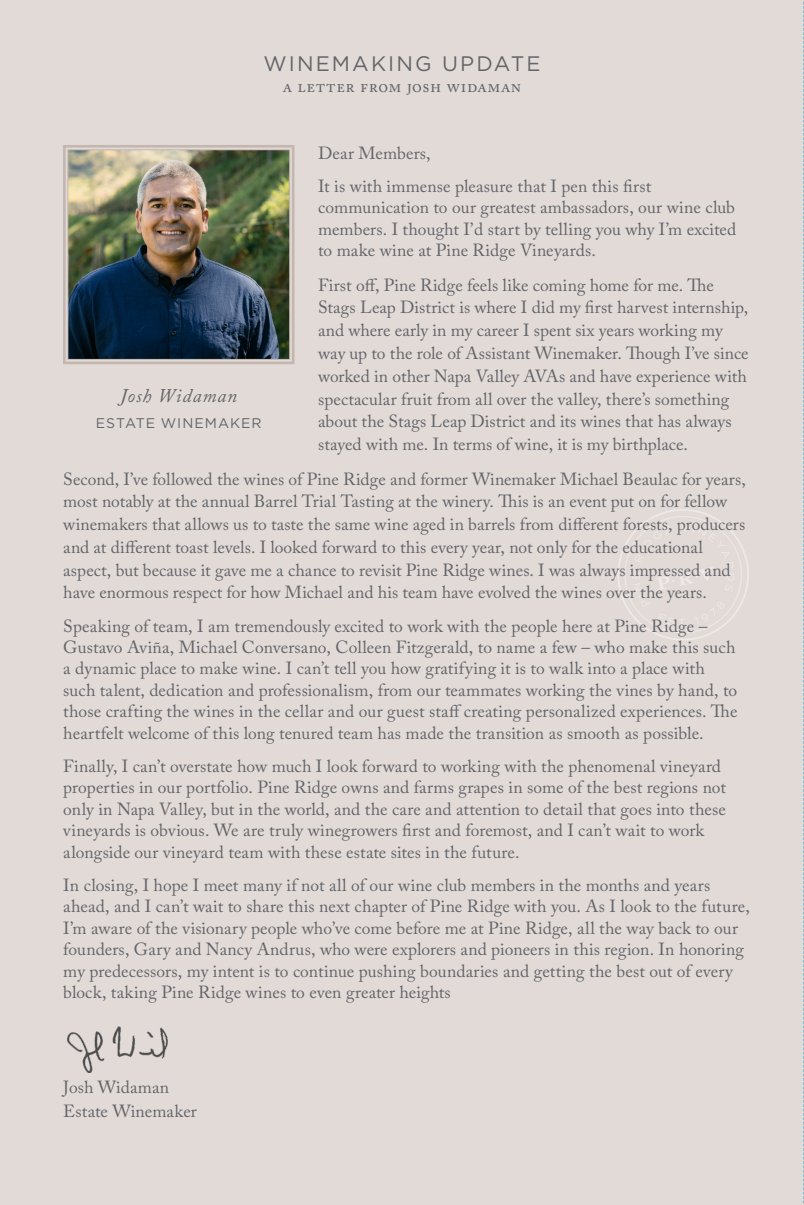
<style>
.page{position:relative;width:804px;height:1205px;background:#fff}
.page>*{position:absolute;margin:0;border:0;box-sizing:border-box;transform-origin:0 0}
.t1{font:21px "Gotham";letter-spacing:.1em;color:#63656a}
.t2{font:italic 19.25px "Adobe Caslon Pro";letter-spacing:.05em;color:#63656a}
.Intro_Letter{font:17.5px/21.3px "Adobe Caslon Pro";letter-spacing:.005em;color:#63656a}
.wines-intro{font:17.5px "Adobe Caslon Pro";letter-spacing:.03em;color:#63656a}
.t3{font:14px "Gotham";letter-spacing:.07em;color:#63656a}
</style>
<div class="page">
<div style="left:0;top:0;width:803px;height:1205px;background:#e2dad7"></div>
<svg style="left:63px;top:145px;width:232px;height:219px"></svg>
<img style="left:67px;top:149px;width:223px;height:211px">
<svg style="left:618px;top:509px;width:131px;height:131px"></svg>
<img style="left:68px;top:1027px;width:99px;height:45px">
<svg style="left:803px;top:0;width:1px;height:1205px"></svg>
<p class="t1" style="left:263px;top:50px;width:278px">WINEMAKING UPDATE</p>
<p class="wines-intro" style="left:282px;top:76px;width:240px">a letter from josh widaman</p>
<p class="Intro_Letter" style="left:318px;top:142px;width:114px">Dear Members,</p>
<p class="Intro_Letter" style="left:318px;top:175px;width:419px">It is with immense pleasure that I pen this first communication to our greatest ambassadors, our wine club members. I thought I’d start by telling you why I’m excited to make wine at Pine Ridge Vineyards.</p>
<p class="Intro_Letter" style="left:318px;top:273px;width:432px;line-height:22.8px">First off, Pine Ridge feels like coming home for me. The Stags Leap District is where I did my first harvest internship, and where early in my career I spent six years working my way up to the role of Assistant Winemaker. Though I’ve since worked in other Napa Valley AVAs and have experience with spectacular fruit from all over the valley, there’s something about the Stags Leap District and its wines that has always stayed with me. In terms of wine, it is my birthplace.</p>
<p class="Intro_Letter" style="left:63px;top:467px;width:683px;line-height:22.8px">Second, I’ve followed the wines of Pine Ridge and former Winemaker Michael Beaulac for years, most notably at the annual Barrel Trial Tasting at the winery. This is an event put on for fellow winemakers that allows us to taste the same wine aged in barrels from different forests, producers and at different toast levels. I looked forward to this every year, not only for the educational aspect, but because it gave me a chance to revisit Pine Ridge wines. I was always impressed and have enormous respect for how Michael and his team have evolved the wines over the years.</p>
<p class="Intro_Letter" style="left:63px;top:615px;width:675px">Speaking of team, I am tremendously excited to work with the people here at Pine Ridge – Gustavo Aviña, Michael Conversano, Colleen Fitzgerald, to name a few – who make this such a dynamic place to make wine. I can’t tell you how gratifying it is to walk into a place with such talent, dedication and professionalism, from our teammates working the vines by hand, to those crafting the wines in the cellar and our guest staff creating personalized experiences. The heartfelt welcome of this long tenured team has made the transition as smooth as possible.</p>
<p class="Intro_Letter" style="left:63px;top:755px;width:664px">Finally, I can’t overstate how much I look forward to working with the phenomenal vineyard properties in our portfolio. Pine Ridge owns and farms grapes in some of the best regions not only in Napa Valley, but in the world, and the care and attention to detail that goes into these vineyards is obvious. We are truly winegrowers first and foremost, and I can’t wait to work alongside our vineyard team with these estate sites in the future.</p>
<p class="Intro_Letter" style="left:63px;top:874px;width:687px">In closing, I hope I meet many if not all of our wine club members in the months and years ahead, and I can’t wait to share this next chapter of Pine Ridge with you. As I look to the future, I’m aware of the visionary people who’ve come before me at Pine Ridge, all the way back to our founders, Gary and Nancy Andrus, who were explorers and pioneers in this region. In honoring my predecessors, my intent is to continue pushing boundaries and getting the best out of every block, taking Pine Ridge wines to even greater heights</p>
<p class="t2" style="left:120px;top:384px;width:119px">Josh Widaman</p>
<p class="t3" style="left:96px;top:414px;width:167px">ESTATE WINEMAKER</p>
<p class="Intro_Letter" style="left:63px;top:1076px;width:107px">Josh Widaman</p>
<p class="Intro_Letter" style="left:63px;top:1100px;width:135px">Estate Winemaker</p>
</div>
